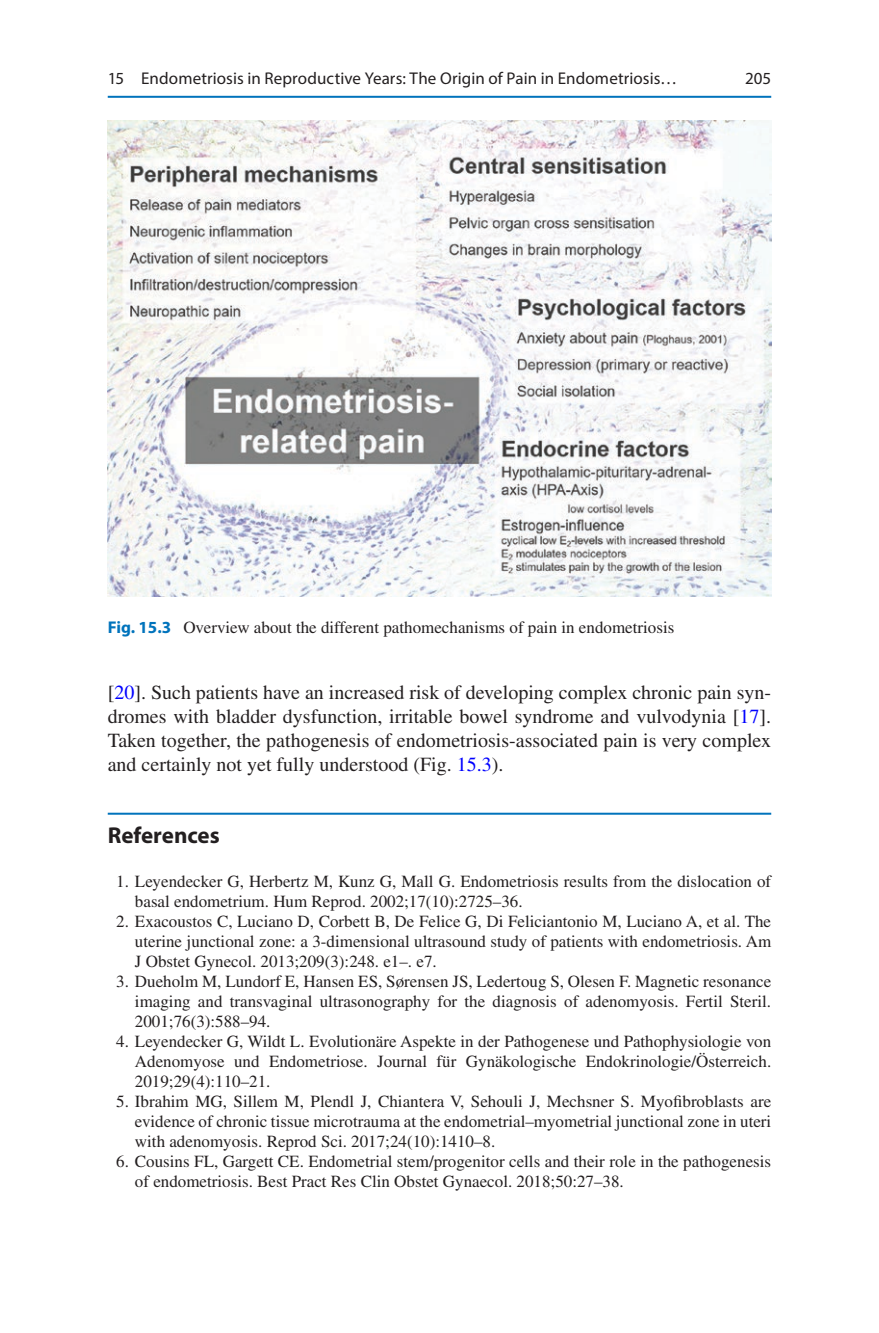
<style>
.page{position:relative;width:879px;height:1333px;background:#fff}
.page>*{position:absolute;margin:0;border:0;box-sizing:border-box;transform-origin:0 0}
.t1{font:700 23px "Myriad Pro";color:#231f20}
.t2{font:20px/24px "Times LT Std";color:#231f20;text-align:justify}
.t3{font:17px/20px "Times LT Std";color:#231f20;text-align:justify}
.t4{font:17px "Myriad Pro";letter-spacing:.005em;color:#231f20}
.s1{font-family:"Myriad Pro";font-weight:700;color:#0073bc}
.s2{color:#00f}
</style>
<div class="page">
<hr style="left:108px;top:812px;width:663px;height:2px;background:#0073bc">
<img style="left:108px;top:121px;width:663px;height:475px">
<hr style="left:108px;top:96px;width:663px;height:2px;background:#0073bc">
<p class="t4" style="left:108px;top:68px;width:571px">15 Endometriosis in Reproductive Years: The Origin of Pain in Endometriosis…</p>
<p class="t4" style="left:745px;top:68px;width:28px">205</p>
<p class="t3" style="left:108px;top:617px;width:568px"><span class="s1">Fig. 15.3</span> Overview about the different pathomechanisms of pain in endometriosis</p>
<p class="t2" style="left:108px;top:680px;width:665px">[<span class="s2">20</span>]. Such patients have an increased risk of developing complex chronic pain syn&shy;dromes with bladder dysfunction, irritable bowel syndrome and vulvodynia [<span class="s2">17</span>].<br>Taken together, the pathogenesis of endometriosis-associated pain is very complex and certainly not yet fully understood (Fig. <span class="s2">15.3</span>).</p>
<h1 class="t1" style="left:108px;top:820px;width:113px">References</h1>
<p class="t3" style="left:135px;top:871px;width:638px;text-indent:-19px">1. Leyendecker G, Herbertz M, Kunz G, Mall G. Endometriosis results from the dislocation of basal endometrium. Hum Reprod. 2002;17(10):2725–36.</p>
<p class="t3" style="left:135px;top:911px;width:638px;text-indent:-19px">2. Exacoustos C, Luciano D, Corbett B, De Felice G, Di Feliciantonio M, Luciano A, et al. The uterine junctional zone: a 3-dimensional ultrasound study of patients with endometriosis. Am J Obstet Gynecol. 2013;209(3):248. e1–. e7.</p>
<p class="t3" style="left:135px;top:971px;width:638px;text-indent:-19px">3. Dueholm M, Lundorf E, Hansen ES, Sørensen JS, Ledertoug S, Olesen F. Magnetic resonance imaging and transvaginal ultrasonography for the diagnosis of adenomyosis. Fertil Steril.<br>2001;76(3):588–94.</p>
<p class="t3" style="left:135px;top:1031px;width:638px;text-indent:-19px">4. Leyendecker G, Wildt L. Evolutionäre Aspekte in der Pathogenese und Pathophysiologie von Adenomyose und Endometriose. Journal für Gynäkologische Endokrinologie/Österreich.<br>2019;29(4):110–21.</p>
<p class="t3" style="left:135px;top:1091px;width:638px;text-indent:-19px">5. Ibrahim MG, Sillem M, Plendl J, Chiantera V, Sehouli J, Mechsner S. Myofibroblasts are evidence of chronic tissue microtrauma at the endometrial–myometrial junctional zone in uteri with adenomyosis. Reprod Sci. 2017;24(10):1410–8.</p>
<p class="t3" style="left:135px;top:1151px;width:638px;text-indent:-19px">6. Cousins FL, Gargett CE. Endometrial stem/progenitor cells and their role in the pathogenesis of endometriosis. Best Pract Res Clin Obstet Gynaecol. 2018;50:27–38.</p>
</div>
